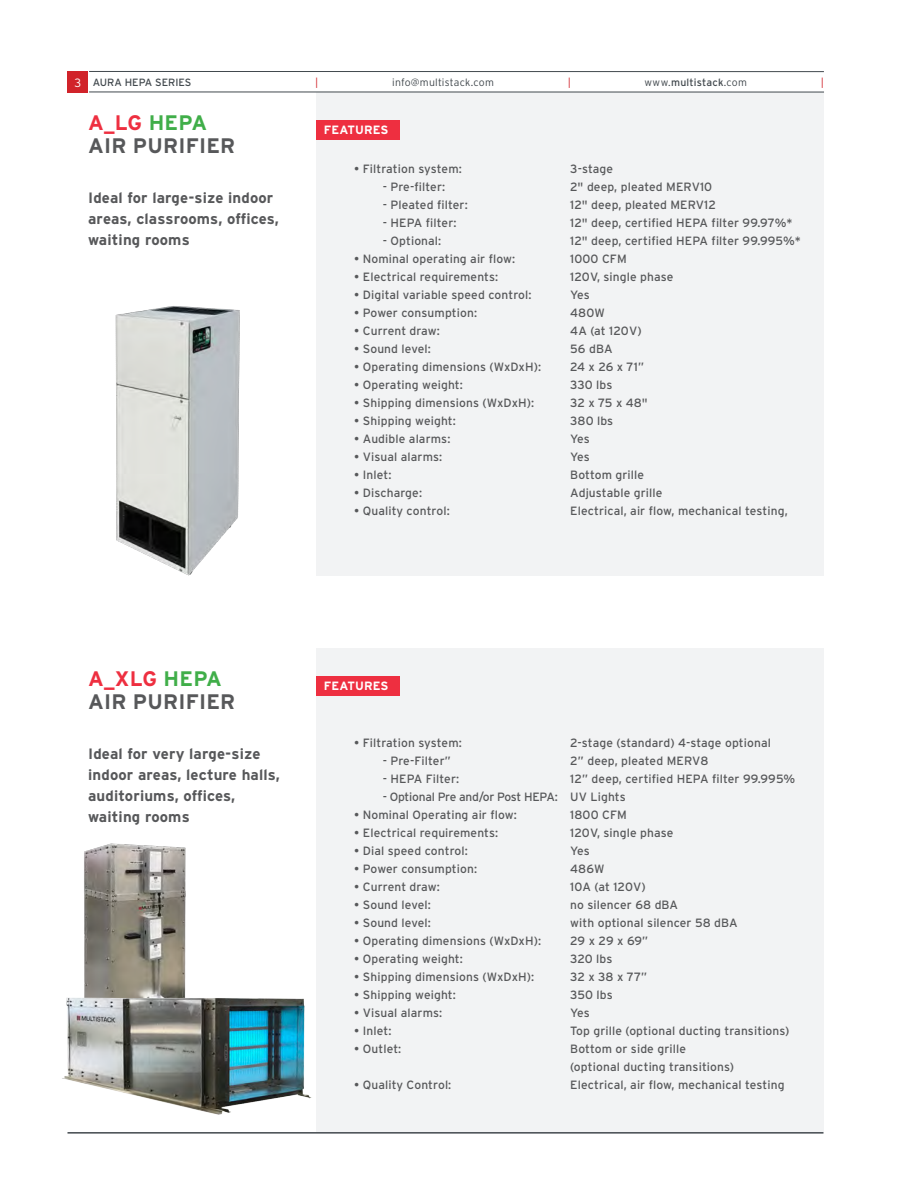
<style>
.page{position:relative;width:918px;height:1188px;background:#fff}
.page>*{position:absolute;margin:0;border:0;box-sizing:border-box;transform-origin:0 0}
.t1{font:700 21px/22.5px "Interstate";letter-spacing:.01em;color:#57585a}
.t2{font:700 15px/21px "Interstate";letter-spacing:.01em;color:#57585a}
.t3{font:12px/18px "Interstate";letter-spacing:.01em;color:#57585a}
.t4{font:12px "Interstate";letter-spacing:-.02em;color:#57585a}
.t5{font:700 12px "Interstate";letter-spacing:.01em;color:#fff}
.Body_Copy{font:300 12px "Interstate";color:#fff}
.t6{font:10.5px "Interstate";color:#42494e}
.t7{font:300 10.5px "Interstate";letter-spacing:.015em;color:#42494e}
.t8{font:300 10.5px "Interstate";color:#d1232a}
.s1{font-weight:300}
.s2{color:#ee2f40}
.s3{color:#40ae49}
</style>
<div class="page">
<div style="left:317px;top:92px;width:507px;height:484px;background:#f2f3f4"></div>
<div style="left:317px;top:649px;width:507px;height:483px;background:#f2f3f4"></div>
<img style="left:115px;top:306px;width:125px;height:270px">
<div style="left:68px;top:71px;width:20px;height:21px;background:#d1232a"></div>
<hr style="left:89px;top:71px;width:735px;height:1px;background:#42494e">
<hr style="left:89px;top:92px;width:735px;height:1px;background:#42494e">
<hr style="left:68px;top:1132px;width:756px;height:2px;background:#42494e">
<div style="left:317px;top:120px;width:83px;height:19px;background:#ee2f40"></div>
<div style="left:317px;top:676px;width:83px;height:19px;background:#ee2f40"></div>
<img style="left:84px;top:843px;width:102px;height:141px">
<img style="left:62px;top:984px;width:255px;height:150px">
<p class="Body_Copy" style="left:74px;top:76px;width:8px">3</p>
<p class="t6" style="left:93px;top:76px;width:100px">AURA HEPA SERIES</p>
<p class="t8" style="left:315px;top:76px;width:5px">|</p>
<p class="t7" style="left:392px;top:76px;width:103px">info@multistack.com</p>
<p class="t8" style="left:568px;top:76px;width:5px">|</p>
<p class="t6" style="left:645px;top:76px;width:104px"><span class="s1">www.</span>multistack<span class="s1">.com</span></p>
<p class="t8" style="left:821px;top:76px;width:5px">|</p>
<p class="t5" style="left:324px;top:123px;width:66px">FEATURES</p>
<p class="t1" style="left:88px;top:112px;width:149px"><span class="s2">A_LG</span> <span class="s3">HEPA<br></span>AIR PURIFIER</p>
<p class="t2" style="left:88px;top:187px;width:192px">Ideal for large-size indoor areas, classrooms, offices, waiting rooms</p>
<p class="t3" style="left:354px;top:160px;width:109px">• Filtration system:</p>
<p class="t3" style="left:570px;top:160px;width:44px">3-stage</p>
<p class="t3" style="left:383px;top:178px;width:64px">- Pre-filter:</p>
<p class="t3" style="left:570px;top:178px;width:143px">2" deep, pleated MERV10</p>
<p class="t3" style="left:383px;top:196px;width:87px">- Pleated filter:</p>
<p class="t3" style="left:570px;top:196px;width:147px">12" deep, pleated MERV12</p>
<p class="t3" style="left:383px;top:214px;width:75px">- HEPA filter:</p>
<p class="t3" style="left:570px;top:214px;width:224px">12" deep, certified HEPA filter 99.97%*</p>
<p class="t3" style="left:383px;top:232px;width:60px">- Optional:</p>
<p class="t3" style="left:570px;top:232px;width:232px">12" deep, certified HEPA filter 99.995%*</p>
<p class="t3" style="left:354px;top:250px;width:163px">• Nominal operating air flow:</p>
<p class="t3" style="left:570px;top:250px;width:58px">1000 CFM</p>
<p class="t3" style="left:354px;top:268px;width:146px">• Electrical requirements:</p>
<p class="t3" style="left:570px;top:268px;width:105px">120V, single phase</p>
<p class="t3" style="left:354px;top:286px;width:179px">• Digital variable speed control:</p>
<p class="t3" style="left:570px;top:286px;width:21px">Yes</p>
<p class="t3" style="left:354px;top:304px;width:124px">• Power consumption:</p>
<p class="t3" style="left:570px;top:304px;width:36px">480W</p>
<p class="t3" style="left:354px;top:322px;width:87px">• Current draw:</p>
<p class="t3" style="left:570px;top:322px;width:73px">4A (at 120V)</p>
<p class="t3" style="left:354px;top:340px;width:78px">• Sound level:</p>
<p class="t3" style="left:570px;top:340px;width:44px">56 dBA</p>
<p class="t3" style="left:354px;top:358px;width:188px">• Operating dimensions (WxDxH):</p>
<p class="t3" style="left:570px;top:358px;width:75px">24 x 26 x 71”</p>
<p class="t3" style="left:354px;top:376px;width:110px">• Operating weight:</p>
<p class="t3" style="left:570px;top:376px;width:44px">330 lbs</p>
<p class="t3" style="left:354px;top:394px;width:182px">• Shipping dimensions (WxDxH):</p>
<p class="t3" style="left:570px;top:394px;width:79px">32 x 75 x 48"</p>
<p class="t3" style="left:354px;top:412px;width:103px">• Shipping weight:</p>
<p class="t3" style="left:570px;top:412px;width:45px">380 lbs</p>
<p class="t3" style="left:354px;top:430px;width:98px">• Audible alarms:</p>
<p class="t3" style="left:570px;top:430px;width:21px">Yes</p>
<p class="t3" style="left:354px;top:448px;width:90px">• Visual alarms:</p>
<p class="t3" style="left:570px;top:448px;width:21px">Yes</p>
<p class="t3" style="left:354px;top:466px;width:39px">• Inlet:</p>
<p class="t3" style="left:570px;top:466px;width:75px">Bottom grille</p>
<p class="t3" style="left:354px;top:484px;width:69px">• Discharge:</p>
<p class="t3" style="left:570px;top:484px;width:94px">Adjustable grille</p>
<p class="t3" style="left:354px;top:502px;width:97px">• Quality control:</p>
<p class="t3" style="left:570px;top:502px;width:219px">Electrical, air flow, mechanical testing,</p>
<p class="t1" style="left:88px;top:668px;width:149px"><span class="s2">A_XLG</span> <span class="s3">HEPA<br></span>AIR PURIFIER</p>
<p class="t2" style="left:88px;top:743px;width:193px">Ideal for very large-size indoor areas, lecture halls, auditoriums, offices, waiting rooms</p>
<p class="t5" style="left:324px;top:680px;width:66px">FEATURES</p>
<p class="t3" style="left:354px;top:734px;width:109px">• Filtration system:</p>
<p class="t3" style="left:570px;top:734px;width:202px">2-stage (standard) 4-stage optional</p>
<p class="t3" style="left:383px;top:752px;width:70px">- Pre-Filter”</p>
<p class="t3" style="left:570px;top:752px;width:140px">2” deep, pleated MERV8</p>
<p class="t3" style="left:383px;top:770px;width:78px">- HEPA Filter:</p>
<p class="t3" style="left:570px;top:770px;width:227px">12” deep, certified HEPA filter 99.995%</p>
<p class="t4" style="left:383px;top:790px;width:245px">- Optional Pre and/or Post HEPA: UV Lights</p>
<p class="t3" style="left:354px;top:806px;width:164px">• Nominal Operating air flow:</p>
<p class="t3" style="left:570px;top:806px;width:58px">1800 CFM</p>
<p class="t3" style="left:354px;top:824px;width:146px">• Electrical requirements:</p>
<p class="t3" style="left:570px;top:824px;width:105px">120V, single phase</p>
<p class="t3" style="left:354px;top:842px;width:115px">• Dial speed control:</p>
<p class="t3" style="left:570px;top:842px;width:21px">Yes</p>
<p class="t3" style="left:354px;top:860px;width:124px">• Power consumption:</p>
<p class="t3" style="left:570px;top:860px;width:36px">486W</p>
<p class="t3" style="left:354px;top:878px;width:87px">• Current draw:</p>
<p class="t3" style="left:570px;top:878px;width:77px">10A (at 120V)</p>
<p class="t3" style="left:354px;top:896px;width:78px">• Sound level:</p>
<p class="t3" style="left:570px;top:896px;width:109px">no silencer 68 dBA</p>
<p class="t3" style="left:354px;top:914px;width:78px">• Sound level:</p>
<p class="t3" style="left:570px;top:914px;width:169px">with optional silencer 58 dBA</p>
<p class="t3" style="left:354px;top:932px;width:188px">• Operating dimensions (WxDxH):</p>
<p class="t3" style="left:570px;top:932px;width:79px">29 x 29 x 69”</p>
<p class="t3" style="left:354px;top:950px;width:110px">• Operating weight:</p>
<p class="t3" style="left:570px;top:950px;width:44px">320 lbs</p>
<p class="t3" style="left:354px;top:968px;width:182px">• Shipping dimensions (WxDxH):</p>
<p class="t3" style="left:570px;top:968px;width:79px">32 x 38 x 77”</p>
<p class="t3" style="left:354px;top:986px;width:103px">• Shipping weight:</p>
<p class="t3" style="left:570px;top:986px;width:44px">350 lbs</p>
<p class="t3" style="left:354px;top:1004px;width:90px">• Visual alarms:</p>
<p class="t3" style="left:570px;top:1004px;width:21px">Yes</p>
<p class="t3" style="left:354px;top:1022px;width:39px">• Inlet:</p>
<p class="t3" style="left:570px;top:1022px;width:221px">Top grille (optional ducting transitions)</p>
<p class="t3" style="left:354px;top:1040px;width:49px">• Outlet:</p>
<p class="t3" style="left:570px;top:1040px;width:165px">Bottom or side grille (optional ducting transitions)</p>
<p class="t3" style="left:354px;top:1076px;width:99px">• Quality Control:</p>
<p class="t3" style="left:570px;top:1076px;width:216px">Electrical, air flow, mechanical testing</p>
</div>
